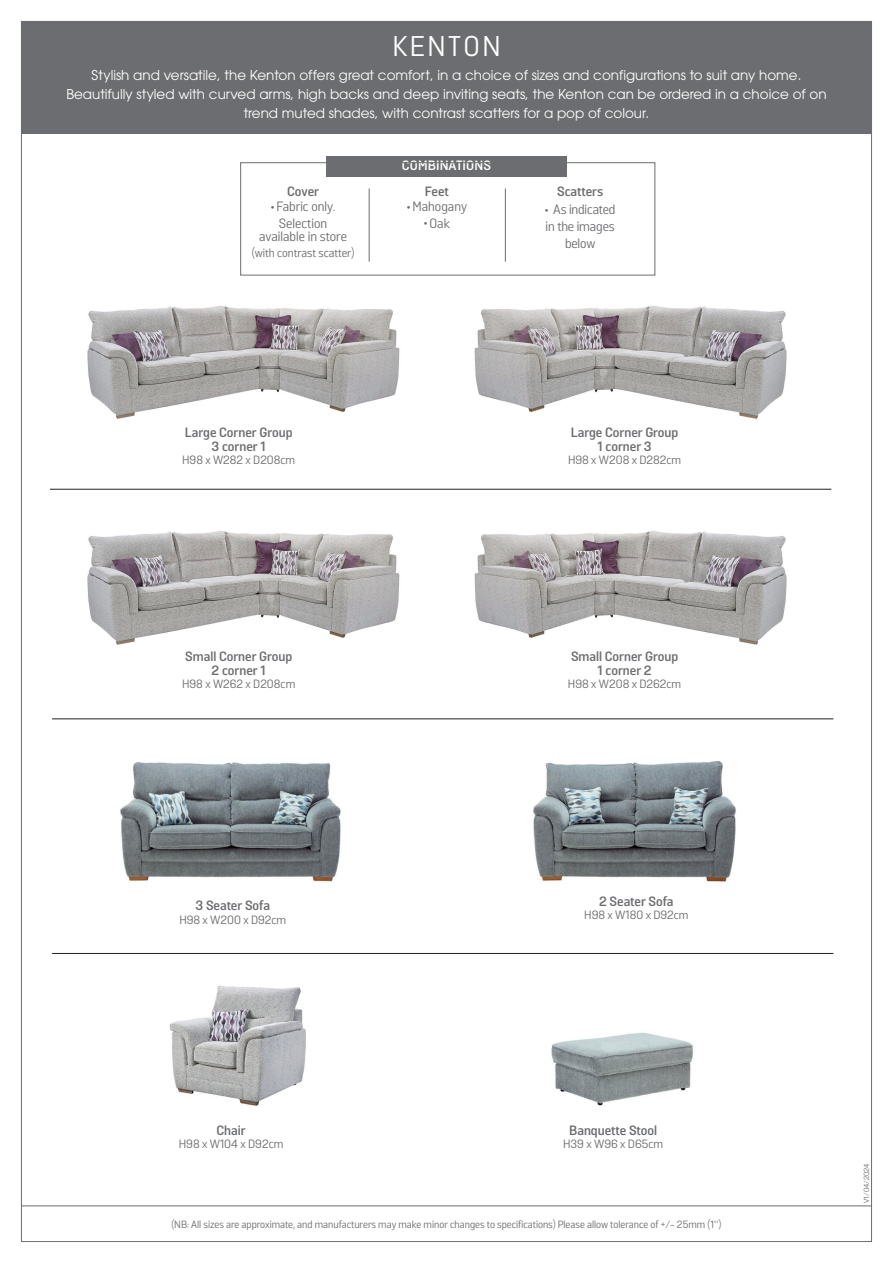
<style>
.page{position:relative;width:893px;height:1263px;background:#fff}
.page>*{position:absolute;margin:0;border:0;box-sizing:border-box;transform-origin:0 0}
.t1{font:28.5px "Argos";letter-spacing:.09em;color:#fff}
.t2{font:13.5px/18.8px "ITC Avant Garde Got Boo";color:#fff;text-align:center}
.t3{font:700 13.5px/13.5px "Argos";color:#6c6d70;text-align:center}
.t4{font:13.5px/16.6px "Argos";letter-spacing:-.005em;color:#6c6d70;text-align:center}
.t5{font:700 13.5px "Argos";letter-spacing:.01em;color:#fff}
.t6{font:12px "Argos";color:#6c6d70}
.t7{font:10.5px "Argos";color:#6c6d70}
.t8{font:7.5px "Argos";color:#6c6d70}
.s1{font-family:"VAG Rounded Std";font-weight:900;font-size:7.5px}
</style>
<div class="page">
<div style="left:21px;top:21px;width:851px;height:113px;background:#6c6d70"></div>
<hr style="left:21px;top:1205px;width:850px;height:1px;background:#6c6d70">
<div style="left:326px;top:156px;width:241px;height:20px;background:#6c6d70"></div>
<div style="left:240px;top:163px;width:415px;height:112px;border:1px solid #6c6d70"></div>
<hr style="left:369px;top:188px;width:1px;height:74px;background:#6c6d70">
<hr style="left:505px;top:188px;width:1px;height:74px;background:#6c6d70">
<img style="left:533px;top:761px;width:203px;height:121px">
<hr style="left:50px;top:489px;width:781px;height:1px;background:#231f20">
<hr style="left:52px;top:953px;width:781px;height:1px;background:#231f20">
<hr style="left:52px;top:719px;width:781px;height:1px;background:#231f20">
<img style="left:169px;top:985px;width:137px;height:121px">
<img style="left:87px;top:305px;width:313px;height:114px">
<img style="left:474px;top:305px;width:313px;height:114px">
<img style="left:120px;top:762px;width:221px;height:120px">
<img style="left:87px;top:531px;width:313px;height:114px">
<img style="left:474px;top:531px;width:313px;height:114px">
<img style="left:551px;top:1032px;width:142px;height:74px">
<h1 class="t1" style="left:392px;top:30px;width:110px">KENTON</h1>
<p class="t2" style="left:66px;top:66px;width:762px">Stylish and versatile, the Kenton offers great comfort, in a choice of sizes and configurations to suit any home.<br>Beautifully styled with curved arms, high backs and deep inviting seats, the Kenton can be ordered in a choice of on trend muted shades, with contrast scatters for a pop of colour.</p>
<p class="t3" style="left:287px;top:185px;width:33px">Cover</p>
<p class="t4" style="left:271px;top:198px;width:66px"><span class="s1">•</span> Fabric only.<br>Selection</p>
<p class="t4" style="left:259px;top:228px;width:89px">available in store</p>
<p class="t6" style="left:252px;top:246px;width:104px">(with contrast scatter)</p>
<p class="t5" style="left:402px;top:158px;width:91px">COMBINATIONS</p>
<p class="t3" style="left:425px;top:185px;width:25px">Feet</p>
<p class="t4" style="left:407px;top:198px;width:62px"><span class="s1">•</span> Mahogany</p>
<p class="t4" style="left:424px;top:215px;width:28px"><span class="s1">•</span> Oak</p>
<p class="t3" style="left:557px;top:185px;width:48px">Scatters</p>
<p class="t4" style="left:545px;top:201px;width:72px"><span class="s1">•</span> As indicated in the images below</p>
<p class="t3" style="left:185px;top:426px;width:109px">Large Corner Group<br>3 corner 1</p>
<p class="t6" style="left:182px;top:453px;width:115px">H98 x W282 x D208cm</p>
<p class="t3" style="left:571px;top:426px;width:109px">Large Corner Group<br>1 corner 3</p>
<p class="t6" style="left:568px;top:453px;width:115px">H98 x W208 x D282cm</p>
<p class="t3" style="left:185px;top:650px;width:109px">Small Corner Group<br>2 corner 1</p>
<p class="t6" style="left:182px;top:677px;width:115px">H98 x W262 x D208cm</p>
<p class="t3" style="left:571px;top:650px;width:109px">Small Corner Group<br>1 corner 2</p>
<p class="t6" style="left:568px;top:677px;width:115px">H98 x W208 x D262cm</p>
<p class="t3" style="left:196px;top:898px;width:76px">3 Seater Sofa</p>
<p class="t6" style="left:179px;top:912px;width:108px">H98 x W200 x D92cm</p>
<p class="t3" style="left:217px;top:1123px;width:31px">Chair</p>
<p class="t6" style="left:179px;top:1137px;width:106px">H98 x W104 x D92cm</p>
<p class="t3" style="left:599px;top:894px;width:76px">2 Seater Sofa</p>
<p class="t6" style="left:584px;top:908px;width:106px">H98 x W180 x D92cm</p>
<p class="t3" style="left:569px;top:1123px;width:89px">Banquette Stool</p>
<p class="t6" style="left:563px;top:1137px;width:102px">H39 x W96 x D65cm</p>
<p class="t7" style="left:171px;top:1218px;width:551px">(NB: All sizes are approximate, and manufacturers may make minor changes to specifications) Please allow tolerance of +/- 25mm (1”)</p>
<p class="t8" style="left:862px;top:1203px;width:41px;rotate:-90deg">V1/04/2024</p>
</div>
